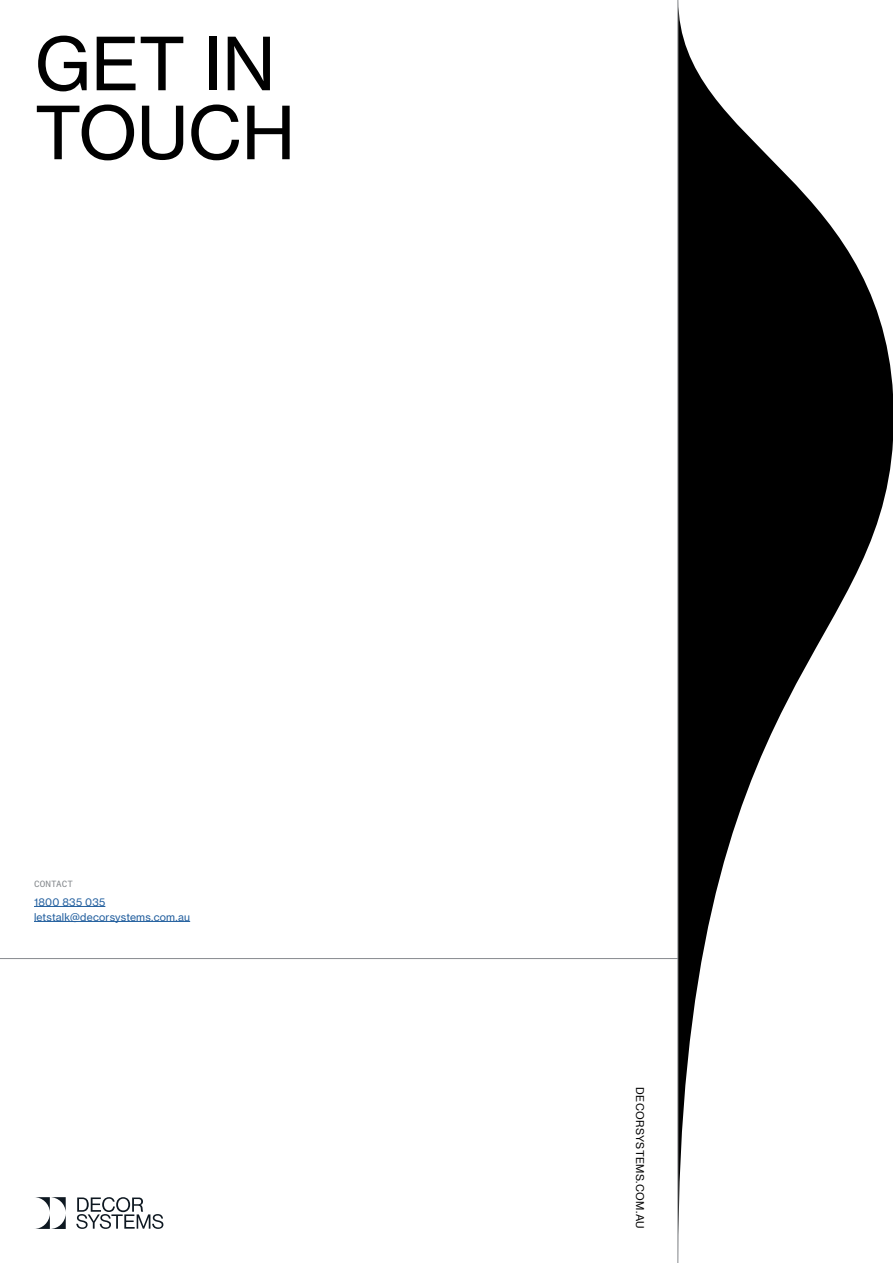
<style>
.page{position:relative;width:893px;height:1263px;background:#fff}
.page>*{position:absolute;margin:0;border:0;box-sizing:border-box;transform-origin:0 0}
.t1{font:72px/69px "N Haas Grotesk TX Pro 55 Rg";letter-spacing:-.005em;color:#000}
.t2{font:10.5px/15px "N Haas Grotesk TX Pro 55 Rg";letter-spacing:.02em;color:#215e9e}
.t3{font:10.5px "N Haas Grotesk TX Pro 55 Rg";letter-spacing:.035em;color:#000}
.t4{font:9px "ABC Monument Grotesk Mono";letter-spacing:.005em;color:#82868a}
</style>
<div class="page">
<hr style="left:677px;top:0;width:1px;height:1263px;background:#878a8e">
<hr style="left:0;top:958px;width:678px;height:1px;background:#878a8e">
<svg style="left:76px;top:1197px;width:87px;height:32px"></svg>
<svg style="left:35px;top:1197px;width:31px;height:32px"></svg>
<svg style="left:678px;top:0;width:215px;height:1263px"></svg>
<hr style="left:34px;top:906px;width:71px;height:1px;background:#215e9e">
<hr style="left:34px;top:921px;width:156px;height:1px;background:#215e9e">
<h1 class="t1" style="left:35px;top:29px;width:262px">GET IN<br>TOUCH</h1>
<p class="t4" style="left:34px;top:879px;width:40px">CONTACT</p>
<p class="t2" style="left:34px;top:894px;width:158px">1800 835 035 letstalk@decorsystems.com.au</p>
<p class="t3" style="left:646px;top:1087px;width:143px;rotate:90deg">DECORSYSTEMS.COM.AU</p>
</div>
